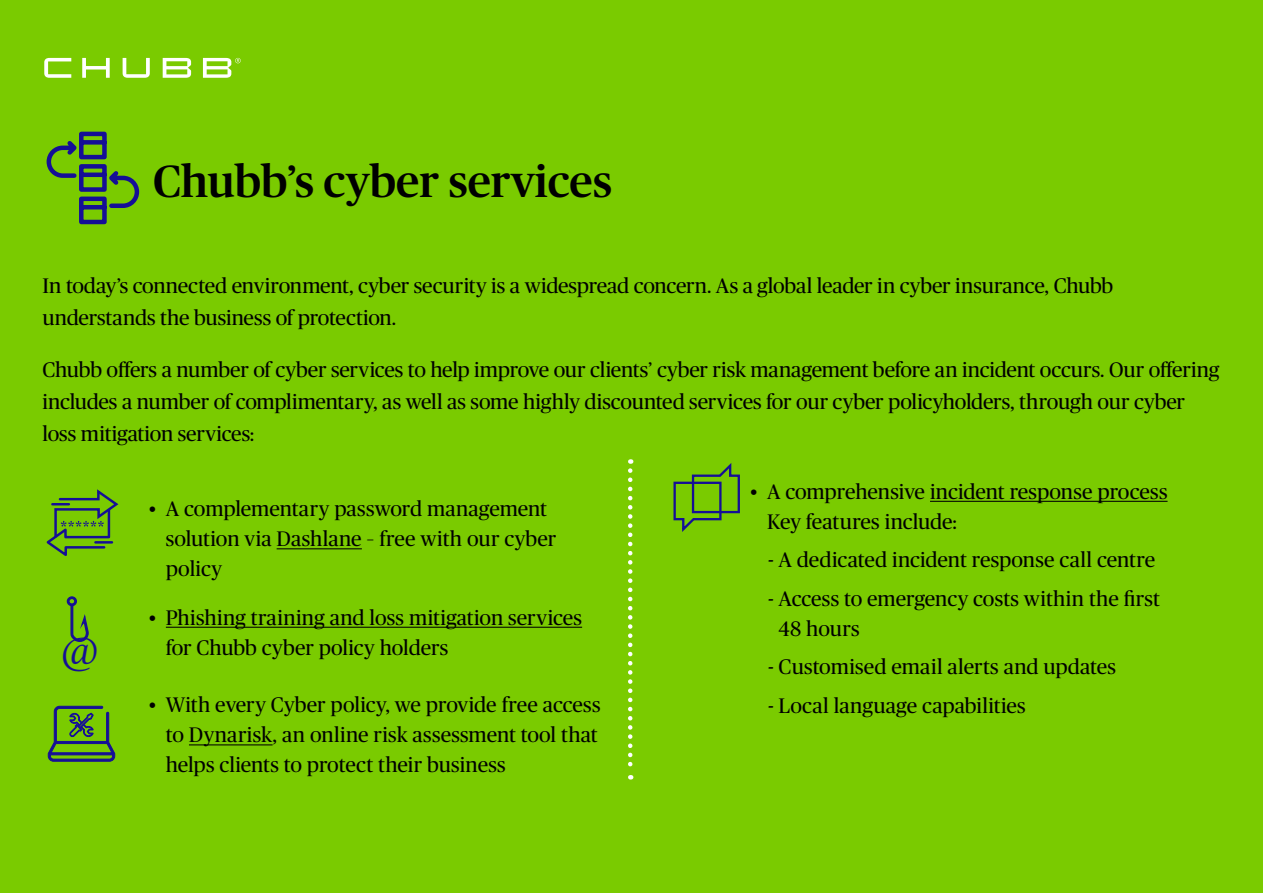
<style>
.page{position:relative;width:1263px;height:893px;background:#7acb00}
.page>*{position:absolute;margin:0;border:0;box-sizing:border-box;transform-origin:0 0}
.t1{font:500 45px "Chubb Publico";color:#000}
.t2{font:300 44.25px "Chubb Publico";color:#150f96}
.P7{font:21px/30px "Chubb Publico";letter-spacing:.005em;color:#000}
.P1{font:21px/31.5px "Chubb Publico";letter-spacing:-.01em;color:#000}
</style>
<div class="page">
<svg style="left:46px;top:131px;width:94px;height:94px"></svg>
<hr style="left:277px;top:548px;width:85px;height:1px;background:#000">
<hr style="left:189px;top:744px;width:84px;height:1px;background:#000">
<hr style="left:930px;top:501px;width:237px;height:1px;background:#000">
<hr style="left:166px;top:627px;width:416px;height:1px;background:#000">
<svg style="left:628px;top:471px;width:4px;height:308px"></svg>
<svg style="left:46px;top:489px;width:73px;height:153px"></svg>
<svg style="left:673px;top:463px;width:67px;height:69px"></svg>
<svg style="left:48px;top:706px;width:67px;height:56px"></svg>
<svg style="left:44px;top:58px;width:197px;height:20px"></svg>
<h4 class="t1" style="left:153px;top:149px;width:460px">Chubb’s cyber services</h4>
<p class="P1" style="left:43px;top:269px;width:1072px">In today’s connected environment, cyber security is a widespread concern. As a global leader in cyber insurance, Chubb understands the business of protection.</p>
<p class="P1" style="left:43px;top:353px;width:1178px">Chubb offers a number of cyber services to help improve our clients’ cyber risk management before an incident occurs. Our offering includes a number of complimentary, as well as some highly discounted services for our cyber policyholders, through our cyber loss mitigation services:</p>
<p class="P7" style="left:166px;top:493px;width:392px;text-indent:-17px">• A complementary password management solution via Dashlane – free with our cyber policy</p>
<p class="P7" style="left:149px;top:601px;width:435px">• Phishing training and loss mitigation services</p>
<p class="t2" style="left:62px;top:620px;width:37px">@</p>
<p class="P7" style="left:166px;top:631px;width:284px">for Chubb cyber policy holders</p>
<p class="P7" style="left:166px;top:689px;width:436px;text-indent:-17px">• With every Cyber policy, we provide free access to Dynarisk, an online risk assessment tool that helps clients to protect their business</p>
<p class="P7" style="left:767px;top:475px;width:402px;text-indent:-17px">• A comprehensive incident response process<br>Key features include:</p>
<p class="P7" style="left:768px;top:544px;width:389px">- A dedicated incident response call centre</p>
<p class="P7" style="left:778px;top:582px;width:383px;text-indent:-11px">- Access to emergency costs within the first<br>48 hours</p>
<p class="P7" style="left:768px;top:651px;width:349px">- Customised email alerts and updates</p>
<p class="P7" style="left:768px;top:689px;width:259px">- Local language capabilities</p>
</div>
